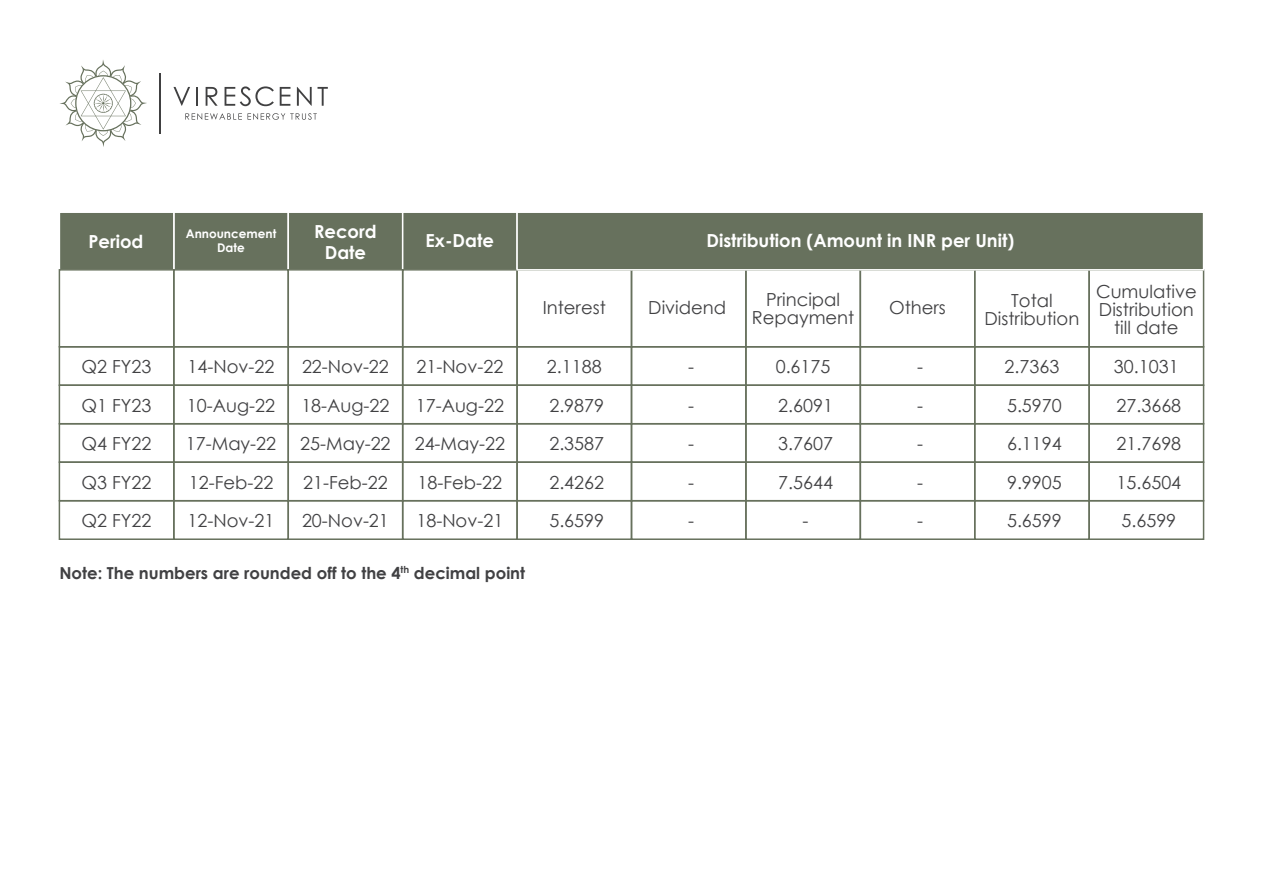
<style>
.page{position:relative;width:1263px;height:893px;background:#fff}
.page>*{position:absolute;margin:0;border:0;box-sizing:border-box;transform-origin:0 0}
.t1{font:18px/18px "Century Gothic";color:#414143;text-align:center}
.t2{font:700 18px/21.6px "Century Gothic";color:#fff;text-align:center}
.t3{font:700 16.5px "Century Gothic";color:#414143}
.t4{font:700 12px/14.4px "Century Gothic";color:#fff;text-align:center}
</style>
<div class="page">
<hr style="left:159px;top:73px;width:1px;height:61px;background:#404041">
<svg style="left:173px;top:87px;width:17px;height:19px"></svg>
<svg style="left:196px;top:87px;width:2px;height:19px"></svg>
<svg style="left:206px;top:87px;width:12px;height:19px"></svg>
<svg style="left:225px;top:86px;width:49px;height:20px"></svg>
<svg style="left:280px;top:87px;width:10px;height:19px"></svg>
<svg style="left:297px;top:87px;width:31px;height:19px"></svg>
<svg style="left:185px;top:113px;width:132px;height:7px"></svg>
<svg style="left:60px;top:60px;width:87px;height:87px"></svg>
<div style="left:173px;top:211px;width:116px;height:60px;background:#67715d;border:2px solid #fff"></div>
<div style="left:59px;top:211px;width:116px;height:60px;background:#67715d;border:2px solid #fff"></div>
<div style="left:287px;top:211px;width:116px;height:60px;background:#67715d;border:2px solid #fff"></div>
<div style="left:402px;top:211px;width:116px;height:60px;background:#67715d;border:2px solid #fff"></div>
<div style="left:59px;top:269px;width:116px;height:78px;border:2px solid #67715d"></div>
<div style="left:173px;top:269px;width:116px;height:78px;border:2px solid #67715d"></div>
<div style="left:287px;top:269px;width:116px;height:78px;border:2px solid #67715d"></div>
<div style="left:402px;top:269px;width:116px;height:78px;border:2px solid #67715d"></div>
<div style="left:516px;top:269px;width:116px;height:78px;border:2px solid #67715d"></div>
<div style="left:745px;top:269px;width:116px;height:78px;border:2px solid #67715d"></div>
<div style="left:974px;top:269px;width:116px;height:78px;border:2px solid #67715d"></div>
<div style="left:1088px;top:269px;width:116px;height:78px;border:2px solid #67715d"></div>
<div style="left:516px;top:211px;width:688px;height:60px;background:#67715d;border:2px solid #fff"></div>
<div style="left:173px;top:384px;width:116px;height:40px;border:2px solid #67715d"></div>
<div style="left:402px;top:384px;width:116px;height:40px;border:2px solid #67715d"></div>
<div style="left:745px;top:384px;width:116px;height:40px;border:2px solid #67715d"></div>
<div style="left:974px;top:384px;width:116px;height:40px;border:2px solid #67715d"></div>
<div style="left:1088px;top:384px;width:116px;height:40px;border:2px solid #67715d"></div>
<div style="left:59px;top:346px;width:116px;height:40px;border:2px solid #67715d"></div>
<div style="left:173px;top:346px;width:116px;height:40px;border:2px solid #67715d"></div>
<div style="left:287px;top:346px;width:116px;height:40px;border:2px solid #67715d"></div>
<div style="left:402px;top:346px;width:116px;height:40px;border:2px solid #67715d"></div>
<div style="left:516px;top:346px;width:116px;height:40px;border:2px solid #67715d"></div>
<div style="left:631px;top:346px;width:116px;height:40px;border:2px solid #67715d"></div>
<div style="left:745px;top:346px;width:116px;height:40px;border:2px solid #67715d"></div>
<div style="left:859px;top:346px;width:116px;height:40px;border:2px solid #67715d"></div>
<div style="left:974px;top:346px;width:116px;height:40px;border:2px solid #67715d"></div>
<div style="left:1088px;top:346px;width:116px;height:40px;border:2px solid #67715d"></div>
<div style="left:59px;top:423px;width:116px;height:40px;border:2px solid #67715d"></div>
<div style="left:173px;top:423px;width:116px;height:40px;border:2px solid #67715d"></div>
<div style="left:287px;top:423px;width:116px;height:40px;border:2px solid #67715d"></div>
<div style="left:402px;top:423px;width:116px;height:40px;border:2px solid #67715d"></div>
<div style="left:516px;top:423px;width:116px;height:40px;border:2px solid #67715d"></div>
<div style="left:631px;top:423px;width:116px;height:40px;border:2px solid #67715d"></div>
<div style="left:745px;top:423px;width:116px;height:40px;border:2px solid #67715d"></div>
<div style="left:859px;top:423px;width:116px;height:40px;border:2px solid #67715d"></div>
<div style="left:974px;top:423px;width:116px;height:40px;border:2px solid #67715d"></div>
<div style="left:1088px;top:423px;width:116px;height:40px;border:2px solid #67715d"></div>
<div style="left:59px;top:461px;width:116px;height:40px;border:2px solid #67715d"></div>
<div style="left:173px;top:461px;width:116px;height:40px;border:2px solid #67715d"></div>
<div style="left:287px;top:461px;width:116px;height:40px;border:2px solid #67715d"></div>
<div style="left:402px;top:461px;width:116px;height:40px;border:2px solid #67715d"></div>
<div style="left:516px;top:461px;width:116px;height:40px;border:2px solid #67715d"></div>
<div style="left:631px;top:461px;width:116px;height:40px;border:2px solid #67715d"></div>
<div style="left:745px;top:461px;width:116px;height:40px;border:2px solid #67715d"></div>
<div style="left:859px;top:461px;width:116px;height:40px;border:2px solid #67715d"></div>
<div style="left:974px;top:461px;width:116px;height:40px;border:2px solid #67715d"></div>
<div style="left:1088px;top:461px;width:116px;height:40px;border:2px solid #67715d"></div>
<div style="left:59px;top:500px;width:116px;height:40px;border:2px solid #67715d"></div>
<div style="left:173px;top:500px;width:116px;height:40px;border:2px solid #67715d"></div>
<div style="left:287px;top:500px;width:116px;height:40px;border:2px solid #67715d"></div>
<div style="left:402px;top:500px;width:116px;height:40px;border:2px solid #67715d"></div>
<div style="left:516px;top:500px;width:116px;height:40px;border:2px solid #67715d"></div>
<div style="left:631px;top:500px;width:116px;height:40px;border:2px solid #67715d"></div>
<div style="left:745px;top:500px;width:116px;height:40px;border:2px solid #67715d"></div>
<div style="left:859px;top:500px;width:116px;height:40px;border:2px solid #67715d"></div>
<div style="left:974px;top:500px;width:116px;height:40px;border:2px solid #67715d"></div>
<div style="left:1088px;top:500px;width:116px;height:40px;border:2px solid #67715d"></div>
<p class="t2" style="left:88px;top:230px;width:57px">Period</p>
<p class="t2" style="left:314px;top:220px;width:64px">Record<br>Date</p>
<p class="t2" style="left:426px;top:229px;width:70px">Ex-Date</p>
<p class="t4" style="left:186px;top:226px;width:92px">Announcement<br>Date</p>
<p class="t2" style="left:706px;top:229px;width:309px">Distribution (Amount in INR per Unit)</p>
<p class="t1" style="left:752px;top:291px;width:104px">Principal<br>Repayment</p>
<p class="t1" style="left:984px;top:291px;width:96px">Total<br>Distribution</p>
<p class="t1" style="left:1096px;top:282px;width:102px">Cumulative<br>Distribution till date</p>
<p class="t1" style="left:543px;top:299px;width:65px">Interest</p>
<p class="t1" style="left:648px;top:299px;width:79px">Dividend</p>
<p class="t1" style="left:889px;top:299px;width:58px">Others</p>
<p class="t1" style="left:82px;top:357px;width:71px">Q2 FY23</p>
<p class="t1" style="left:188px;top:357px;width:88px">14-Nov-22</p>
<p class="t1" style="left:302px;top:357px;width:88px">22-Nov-22</p>
<p class="t1" style="left:416px;top:357px;width:88px">21-Nov-22</p>
<p class="t1" style="left:547px;top:357px;width:56px">2.1188</p>
<p class="t1" style="left:688px;top:357px;width:7px">-</p>
<p class="t1" style="left:776px;top:357px;width:56px">0.6175</p>
<p class="t1" style="left:917px;top:357px;width:7px">-</p>
<p class="t1" style="left:1004px;top:357px;width:56px">2.7363</p>
<p class="t1" style="left:1114px;top:357px;width:66px">30.1031</p>
<p class="t1" style="left:82px;top:396px;width:71px">Q1 FY23</p>
<p class="t1" style="left:187px;top:396px;width:90px">10-Aug-22</p>
<p class="t1" style="left:301px;top:396px;width:90px">18-Aug-22</p>
<p class="t1" style="left:416px;top:396px;width:90px">17-Aug-22</p>
<p class="t1" style="left:549px;top:396px;width:56px">2.9879</p>
<p class="t1" style="left:688px;top:396px;width:7px">-</p>
<p class="t1" style="left:778px;top:396px;width:56px">2.6091</p>
<p class="t1" style="left:917px;top:396px;width:7px">-</p>
<p class="t1" style="left:1007px;top:396px;width:56px">5.5970</p>
<p class="t1" style="left:1116px;top:396px;width:66px">27.3668</p>
<p class="t1" style="left:82px;top:434px;width:71px">Q4 FY22</p>
<p class="t1" style="left:186px;top:434px;width:92px">17-May-22</p>
<p class="t1" style="left:300px;top:434px;width:92px">25-May-22</p>
<p class="t1" style="left:415px;top:434px;width:92px">24-May-22</p>
<p class="t1" style="left:549px;top:434px;width:56px">2.3587</p>
<p class="t1" style="left:688px;top:434px;width:7px">-</p>
<p class="t1" style="left:778px;top:434px;width:56px">3.7607</p>
<p class="t1" style="left:917px;top:434px;width:7px">-</p>
<p class="t1" style="left:1007px;top:434px;width:56px">6.1194</p>
<p class="t1" style="left:1116px;top:434px;width:66px">21.7698</p>
<p class="t1" style="left:82px;top:473px;width:71px">Q3 FY22</p>
<p class="t1" style="left:189px;top:473px;width:86px">12-Feb-22</p>
<p class="t1" style="left:303px;top:473px;width:86px">21-Feb-22</p>
<p class="t1" style="left:418px;top:473px;width:86px">18-Feb-22</p>
<p class="t1" style="left:549px;top:473px;width:56px">2.4262</p>
<p class="t1" style="left:688px;top:473px;width:7px">-</p>
<p class="t1" style="left:778px;top:473px;width:56px">7.5644</p>
<p class="t1" style="left:917px;top:473px;width:7px">-</p>
<p class="t1" style="left:1007px;top:473px;width:56px">9.9905</p>
<p class="t1" style="left:1116px;top:473px;width:66px">15.6504</p>
<p class="t1" style="left:82px;top:511px;width:71px">Q2 FY22</p>
<p class="t1" style="left:188px;top:511px;width:88px">12-Nov-21</p>
<p class="t1" style="left:302px;top:511px;width:88px">20-Nov-21</p>
<p class="t1" style="left:416px;top:511px;width:88px">18-Nov-21</p>
<p class="t1" style="left:549px;top:511px;width:56px">5.6599</p>
<p class="t1" style="left:688px;top:511px;width:7px">-</p>
<p class="t1" style="left:803px;top:511px;width:7px">-</p>
<p class="t1" style="left:917px;top:511px;width:7px">-</p>
<p class="t1" style="left:1007px;top:511px;width:56px">5.6599</p>
<p class="t1" style="left:1121px;top:511px;width:56px">5.6599</p>
<p class="t3" style="left:59px;top:560px;width:467px">Note: The numbers are rounded off to the 4<sup>th</sup> decimal point</p>
</div>
